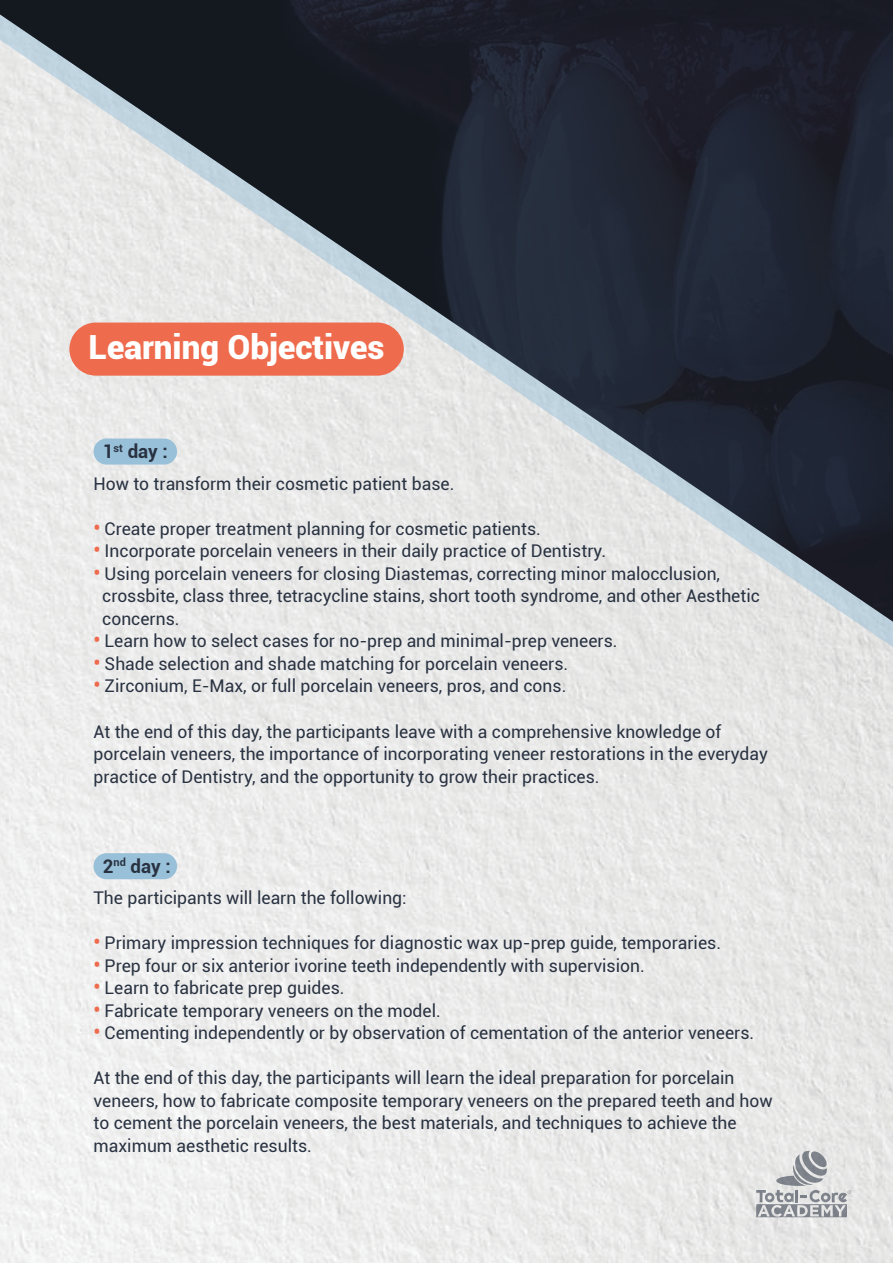
<style>
.page{position:relative;width:893px;height:1263px;background:#fff}
.page>*{position:absolute;margin:0;border:0;box-sizing:border-box;transform-origin:0 0}
.t1{font:900 33.3px "Roboto";color:#fff}
.t2{font:700 18.75px "Roboto";letter-spacing:-.005em;color:#293241}
.t3{font:17.55px/22.5px "Roboto";color:#293241}
.s1{font-weight:700;font-size:19.5px;color:#ee6b4d}
</style>
<div class="page">
<img style="left:0;top:647px;width:893px;height:616px">
<svg style="left:0;top:622px;width:893px;height:25px;background:#e7e7e7"></svg>
<img style="left:0;top:0;width:893px;height:622px">
<div style="left:69px;top:322px;width:335px;height:54px;background:#ee6b4d;border-radius:27px"></div>
<svg style="left:756px;top:1151px;width:96px;height:66px;background:#c4c6c8"></svg>
<div style="left:94px;top:438px;width:83px;height:27px;background:#98c0d9;border-radius:13px"></div>
<div style="left:94px;top:853px;width:83px;height:26px;background:#98c0d9;border-radius:13px"></div>
<h1 class="t1" style="left:89px;top:323px;width:298px">Learning Objectives</h1>
<p class="t2" style="left:103px;top:439px;width:66px">1<sup>st</sup> day :</p>
<p class="t3" style="left:94px;top:472px;width:362px">How to transform their cosmetic patient base.</p>
<p class="t3" style="left:94px;top:517px;width:449px"><span class="s1">•</span> Create proper treatment planning for cosmetic patients.</p>
<p class="t3" style="left:94px;top:539px;width:514px"><span class="s1">•</span> Incorporate porcelain veneers in their daily practice of Dentistry.</p>
<p class="t3" style="left:102px;top:562px;width:659px;text-indent:-9px"><span class="s1">•</span> Using porcelain veneers for closing Diastemas, correcting minor malocclusion, crossbite, class three, tetracycline stains, short tooth syndrome, and other Aesthetic concerns.</p>
<p class="t3" style="left:94px;top:629px;width:525px"><span class="s1">•</span> Learn how to select cases for no-prep and minimal-prep veneers.</p>
<p class="t3" style="left:94px;top:652px;width:476px"><span class="s1">•</span> Shade selection and shade matching for porcelain veneers.</p>
<p class="t3" style="left:94px;top:674px;width:474px"><span class="s1">•</span> Zirconium, E-Max, or full porcelain veneers, pros, and cons.</p>
<p class="t3" style="left:94px;top:719px;width:676px">At the end of this day, the participants leave with a comprehensive knowledge of porcelain veneers, the importance of incorporating veneer restorations in the everyday practice of Dentistry, and the opportunity to grow their practices.</p>
<p class="t2" style="left:103px;top:853px;width:69px">2<sup>nd</sup> day :</p>
<p class="t3" style="left:94px;top:886px;width:315px">The participants will learn the following:</p>
<p class="t3" style="left:94px;top:931px;width:629px"><span class="s1">•</span> Primary impression techniques for diagnostic wax up-prep guide, temporaries.</p>
<p class="t3" style="left:94px;top:953px;width:553px"><span class="s1">•</span> Prep four or six anterior ivorine teeth independently with supervision.</p>
<p class="t3" style="left:94px;top:976px;width:253px"><span class="s1">•</span> Learn to fabricate prep guides.</p>
<p class="t3" style="left:94px;top:998px;width:349px"><span class="s1">•</span> Fabricate temporary veneers on the model.</p>
<p class="t3" style="left:94px;top:1021px;width:662px"><span class="s1">•</span> Cementing independently or by observation of cementation of the anterior veneers.</p>
<p class="t3" style="left:94px;top:1066px;width:681px">At the end of this day, the participants will learn the ideal preparation for porcelain veneers, how to fabricate composite temporary veneers on the prepared teeth and how to cement the porcelain veneers, the best materials, and techniques to achieve the maximum aesthetic results.</p>
</div>
